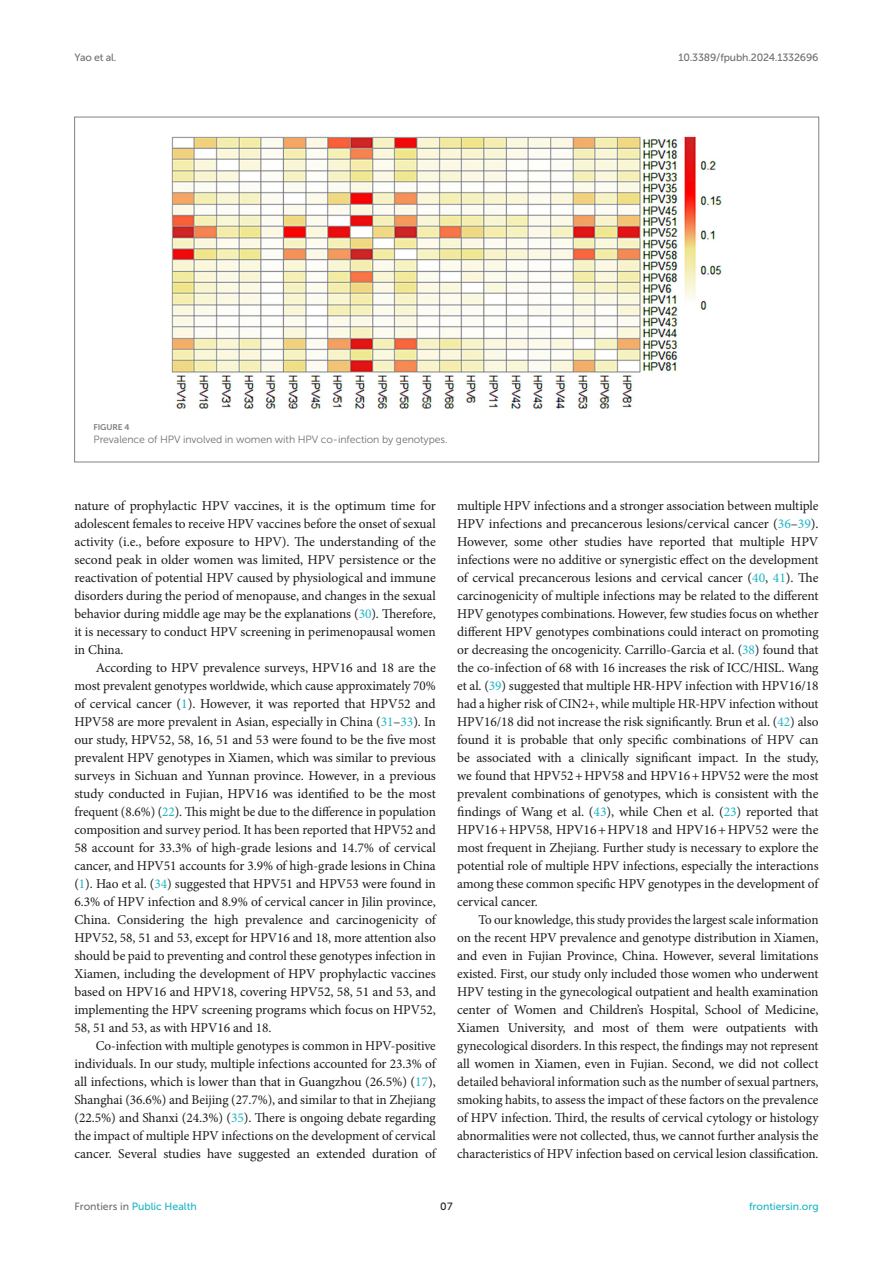
<style>
.page{position:relative;width:893px;height:1263px;background:#fff}
.page>*{position:absolute;margin:0;border:0;box-sizing:border-box;transform-origin:0 0}
.TEXT{font:13.5px/18px "Minion Pro";letter-spacing:-.005em;color:#1b1c1b;text-align:justify}
.FIG_LEG{font:10.5px "Museo Sans 300";letter-spacing:-.01em;color:#706f70}
.t1{font:10.5px "Museo Sans 500";color:#1db5c3}
.t2{font:10.5px "Museo Sans 500";letter-spacing:-.015em;color:#706f70}
.t3{font:10.5px "Museo Sans 500";color:#1b1c1b}
.FIG_HD{font:8.25px "Museo Sans 700";letter-spacing:-.01em;color:#7e7f7f}
.s1{color:#1db5c3}
.s2{color:#706f70}
</style>
<div class="page">
<img style="left:170px;top:136px;width:552px;height:273px">
<p class="t2" style="left:74px;top:51px;width:44px">Yao et al.</p>
<p class="t2" style="left:678px;top:51px;width:142px">10.3389/fpubh.2024.1332696</p>
<p class="FIG_HD" style="left:94px;top:422px;width:37px">FIGURE 4</p>
<p class="FIG_LEG" style="left:94px;top:434px;width:356px">Prevalence of HPV involved in women with HPV co-infection by genotypes.</p>
<p class="TEXT" style="left:74px;top:497px;width:363px">nature of prophylactic HPV vaccines, it is the optimum time for adolescent females to receive HPV vaccines before the onset of sexual activity (i.e., before exposure to HPV). The understanding of the second peak in older women was limited, HPV persistence or the reactivation of potential HPV caused by physiological and immune disorders during the period of menopause, and changes in the sexual behavior during middle age may be the explanations (<span class="s1">30</span>). Therefore, it is necessary to conduct HPV screening in perimenopausal women in China.</p>
<p class="TEXT" style="left:74px;top:659px;width:363px;text-indent:21px">According to HPV prevalence surveys, HPV16 and 18 are the most prevalent genotypes worldwide, which cause approximately 70% of cervical cancer (<span class="s1">1</span>). However, it was reported that HPV52 and HPV58 are more prevalent in Asian, especially in China (<span class="s1">31</span>–<span class="s1">33</span>). In our study, HPV52, 58, 16, 51 and 53 were found to be the five most prevalent HPV genotypes in Xiamen, which was similar to previous surveys in Sichuan and Yunnan province. However, in a previous study conducted in Fujian, HPV16 was identified to be the most frequent (8.6%) (<span class="s1">22</span>). This might be due to the difference in population composition and survey period. It has been reported that HPV52 and 58 account for 33.3% of high-grade lesions and 14.7% of cervical cancer, and HPV51 accounts for 3.9% of high-grade lesions in China (<span class="s1">1</span>). Hao et al. (<span class="s1">34</span>) suggested that HPV51 and HPV53 were found in 6.3% of HPV infection and 8.9% of cervical cancer in Jilin province, China. Considering the high prevalence and carcinogenicity of HPV52, 58, 51 and 53, except for HPV16 and 18, more attention also should be paid to preventing and control these genotypes infection in Xiamen, including the development of HPV prophylactic vaccines based on HPV16 and HPV18, covering HPV52, 58, 51 and 53, and implementing the HPV screening programs which focus on HPV52, 58, 51 and 53, as with HPV16 and 18.</p>
<p class="TEXT" style="left:74px;top:1037px;width:363px;text-indent:21px">Co-infection with multiple genotypes is common in HPV-positive individuals. In our study, multiple infections accounted for 23.3% of all infections, which is lower than that in Guangzhou (26.5%) (<span class="s1">17</span>), Shanghai (36.6%) and Beijing (27.7%), and similar to that in Zhejiang (22.5%) and Shanxi (24.3%) (<span class="s1">35</span>). There is ongoing debate regarding the impact of multiple HPV infections on the development of cervical cancer. Several studies have suggested an extended duration of</p>
<p class="TEXT" style="left:457px;top:497px;width:363px">multiple HPV infections and a stronger association between multiple HPV infections and precancerous lesions/cervical cancer (<span class="s1">36</span>–<span class="s1">39</span>).<br>However, some other studies have reported that multiple HPV infections were no additive or synergistic effect on the development of cervical precancerous lesions and cervical cancer (<span class="s1">40</span>, <span class="s1">41</span>). The carcinogenicity of multiple infections may be related to the different HPV genotypes combinations. However, few studies focus on whether different HPV genotypes combinations could interact on promoting or decreasing the oncogenicity. Carrillo-Garcia et al. (<span class="s1">38</span>) found that the co-infection of 68 with 16 increases the risk of ICC/HISL. Wang et al. (<span class="s1">39</span>) suggested that multiple HR-HPV infection with HPV16/18 had a higher risk of CIN2+, while multiple HR-HPV infection without HPV16/18 did not increase the risk significantly. Brun et al. (<span class="s1">42</span>) also found it is probable that only specific combinations of HPV can be associated with a clinically significant impact. In the study, we found that HPV52+HPV58 and HPV16+HPV52 were the most prevalent combinations of genotypes, which is consistent with the findings of Wang et al. (<span class="s1">43</span>), while Chen et al. (<span class="s1">23</span>) reported that HPV16+HPV58, HPV16+HPV18 and HPV16+HPV52 were the most frequent in Zhejiang. Further study is necessary to explore the potential role of multiple HPV infections, especially the interactions among these common specific HPV genotypes in the development of cervical cancer.</p>
<p class="TEXT" style="left:457px;top:911px;width:363px;text-indent:21px">To our knowledge, this study provides the largest scale information on the recent HPV prevalence and genotype distribution in Xiamen, and even in Fujian Province, China. However, several limitations existed. First, our study only included those women who underwent HPV testing in the gynecological outpatient and health examination center of Women and Children’s Hospital, School of Medicine, Xiamen University, and most of them were outpatients with gynecological disorders. In this respect, the findings may not represent all women in Xiamen, even in Fujian. Second, we did not collect detailed behavioral information such as the number of sexual partners, smoking habits, to assess the impact of these factors on the prevalence of HPV infection. Third, the results of cervical cytology or histology abnormalities were not collected, thus, we cannot further analysis the characteristics of HPV infection based on cervical lesion classification.</p>
<p class="t1" style="left:74px;top:1200px;width:124px"><span class="s2">Frontiers in</span> Public Health</p>
<p class="t3" style="left:440px;top:1200px;width:14px">07</p>
<p class="t1" style="left:749px;top:1200px;width:71px">frontiersin.org</p>
</div>
